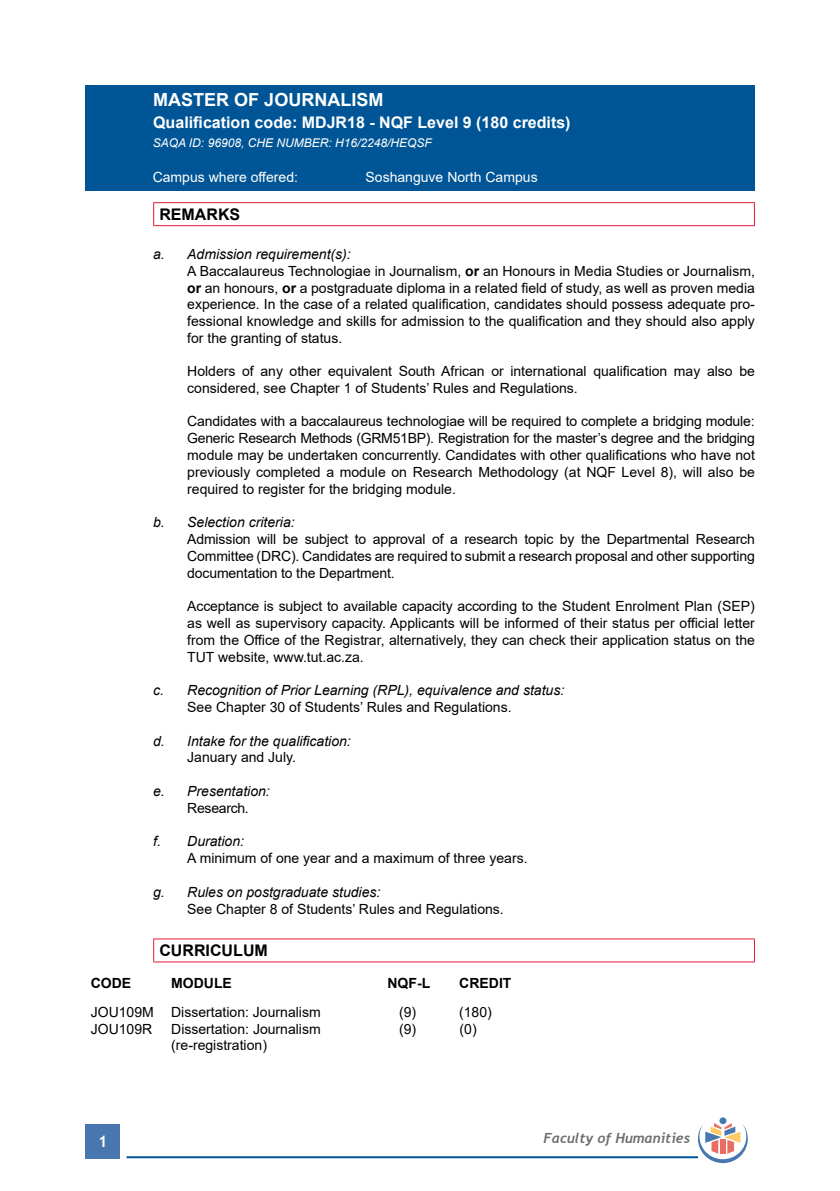
<style>
.page{position:relative;width:840px;height:1191px;background:#fff}
.page>*{position:absolute;margin:0;border:0;box-sizing:border-box;transform-origin:0 0}
.t1{font:700 18px "Arial";color:#fff}
.t2{font:700 16px "Arial";color:#fff}
.t3{font:700 16px "Arial";color:#000}
.t4{font:700 16px "Trebuchet MS";color:#fff}
.t5{font:14px/16.8px "Arial";color:#000;text-align:justify}
.t6{font:italic 14px "Arial";color:#000}
.t7{font:14px "Arial";color:#fff}
.t8{font:700 14px "Arial";color:#000}
.t9{font:italic 700 14px "Trebuchet";color:#6d6e71}
.t10{font:14px "Arial";letter-spacing:-.02em;color:#000}
.t11{font:italic 12px "Arial";color:#fff}
.s1{font-style:italic}
.s2{font-weight:700}
</style>
<div class="page">
<div style="left:86px;top:1124px;width:34px;height:34px;background:#4777ae"></div>
<hr style="left:126px;top:1156px;width:571px;height:2px;background:#005596">
<div style="left:719px;top:1117px;width:7px;height:7px;background:#4777ae;border-radius:50%"></div>
<svg style="left:697px;top:1123px;width:50px;height:40px"></svg>
<div style="left:85px;top:85px;width:669px;height:105px;background:#005596"></div>
<hr style="left:153px;top:202px;width:601px;height:1px;background:#e31837">
<svg style="left:153px;top:203px;width:1px;height:22px"></svg>
<svg style="left:753px;top:203px;width:1px;height:22px"></svg>
<hr style="left:153px;top:225px;width:601px;height:1px;background:#e31837">
<hr style="left:153px;top:938px;width:601px;height:1px;background:#e31837">
<svg style="left:153px;top:939px;width:1px;height:22px"></svg>
<hr style="left:153px;top:961px;width:601px;height:1px;background:#e31837">
<p class="t1" style="left:153px;top:87px;width:232px">MASTER OF JOURNALISM</p>
<p class="t2" style="left:153px;top:111px;width:418px">Qualification code: MDJR18 - NQF Level 9 (180 credits)</p>
<p class="t11" style="left:153px;top:135px;width:280px">SAQA ID: 96908, CHE NUMBER: H16/2248/HEQSF</p>
<p class="t7" style="left:153px;top:168px;width:147px">Campus where offered:</p>
<p class="t7" style="left:365px;top:168px;width:173px">Soshanguve North Campus</p>
<p class="t3" style="left:159px;top:203px;width:82px">REMARKS</p>
<p class="t5" style="left:187px;top:246px;width:569px;text-align:left;text-indent:-34px"><span class="s1">a. Admission requirement(s):<br></span>A Baccalaureus Technologiae in Journalism, <span class="s2">or</span> an Honours in Media Studies or Journalism, <span class="s2">or</span> an honours, <span class="s2">or</span> a postgraduate diploma in a related field of study, as well as proven media experience. In the case of a related qualification, candidates should possess adequate pro&shy;fessional knowledge and skills for admission to the qualification and they should also apply for the granting of status.</p>
<p class="t5" style="left:187px;top:362px;width:569px">Holders of any other equivalent South African or international qualification may also be considered, see Chapter 1 of Students’ Rules and Regulations.</p>
<p class="t5" style="left:187px;top:413px;width:569px">Candidates with a baccalaureus technologiae will be required to complete a bridging module:<br>Generic Research Methods (GRM51BP). Registration for the master’s degree and the bridging module may be undertaken concurrently. Candidates with other qualifications who have not previously completed a module on Research Methodology (at NQF Level 8), will also be required to register for the bridging module.</p>
<p class="t6" style="left:153px;top:513px;width:143px">b. Selection criteria:</p>
<p class="t5" style="left:187px;top:530px;width:568px">Admission will be subject to approval of a research topic by the Departmental Research Committee (DRC). Candidates are required to submit a research proposal and other supporting documentation to the Department.</p>
<p class="t5" style="left:187px;top:598px;width:569px">Acceptance is subject to available capacity according to the Student Enrolment Plan (SEP) as well as supervisory capacity. Applicants will be informed of their status per official letter from the Office of the Registrar, alternatively, they can check their application status on the TUT website, www.tut.ac.za.</p>
<p class="t6" style="left:153px;top:681px;width:412px">c. Recognition of Prior Learning (RPL), equivalence and status:</p>
<p class="t5" style="left:187px;top:698px;width:325px">See Chapter 30 of Students’ Rules and Regulations.</p>
<p class="t6" style="left:153px;top:731px;width:199px">d. Intake for the qualification:</p>
<p class="t5" style="left:187px;top:749px;width:110px">January and July.</p>
<p class="t6" style="left:153px;top:782px;width:118px">e. Presentation:</p>
<p class="t10" style="left:187px;top:798px;width:63px">Research.</p>
<p class="t6" style="left:153px;top:832px;width:92px">f. Duration:</p>
<p class="t5" style="left:187px;top:850px;width:342px">A minimum of one year and a maximum of three years.</p>
<p class="t6" style="left:153px;top:883px;width:229px">g. Rules on postgraduate studies:</p>
<p class="t5" style="left:187px;top:900px;width:318px">See Chapter 8 of Students’ Rules and Regulations.</p>
<p class="t3" style="left:159px;top:939px;width:110px">CURRICULUM</p>
<p class="t8" style="left:91px;top:973px;width:42px">CODE</p>
<p class="t8" style="left:171px;top:973px;width:62px">MODULE</p>
<p class="t8" style="left:387px;top:973px;width:44px">NQF-L</p>
<p class="t8" style="left:459px;top:973px;width:54px">CREDIT</p>
<p class="t5" style="left:91px;top:1003px;width:231px">JOU109M Dissertation: Journalism</p>
<p class="t5" style="left:399px;top:1003px;width:19px">(9)</p>
<p class="t5" style="left:459px;top:1003px;width:34px">(180)</p>
<p class="t5" style="left:91px;top:1020px;width:63px">JOU109R</p>
<p class="t5" style="left:171px;top:1020px;width:151px">Dissertation: Journalism</p>
<p class="t5" style="left:399px;top:1020px;width:19px">(9)</p>
<p class="t5" style="left:459px;top:1020px;width:19px">(0)</p>
<p class="t5" style="left:171px;top:1037px;width:97px">(re-registration)</p>
<p class="t4" style="left:98px;top:1131px;width:11px">1</p>
<p class="t9" style="left:543px;top:1129px;width:148px">Faculty of Humanities</p>
</div>
